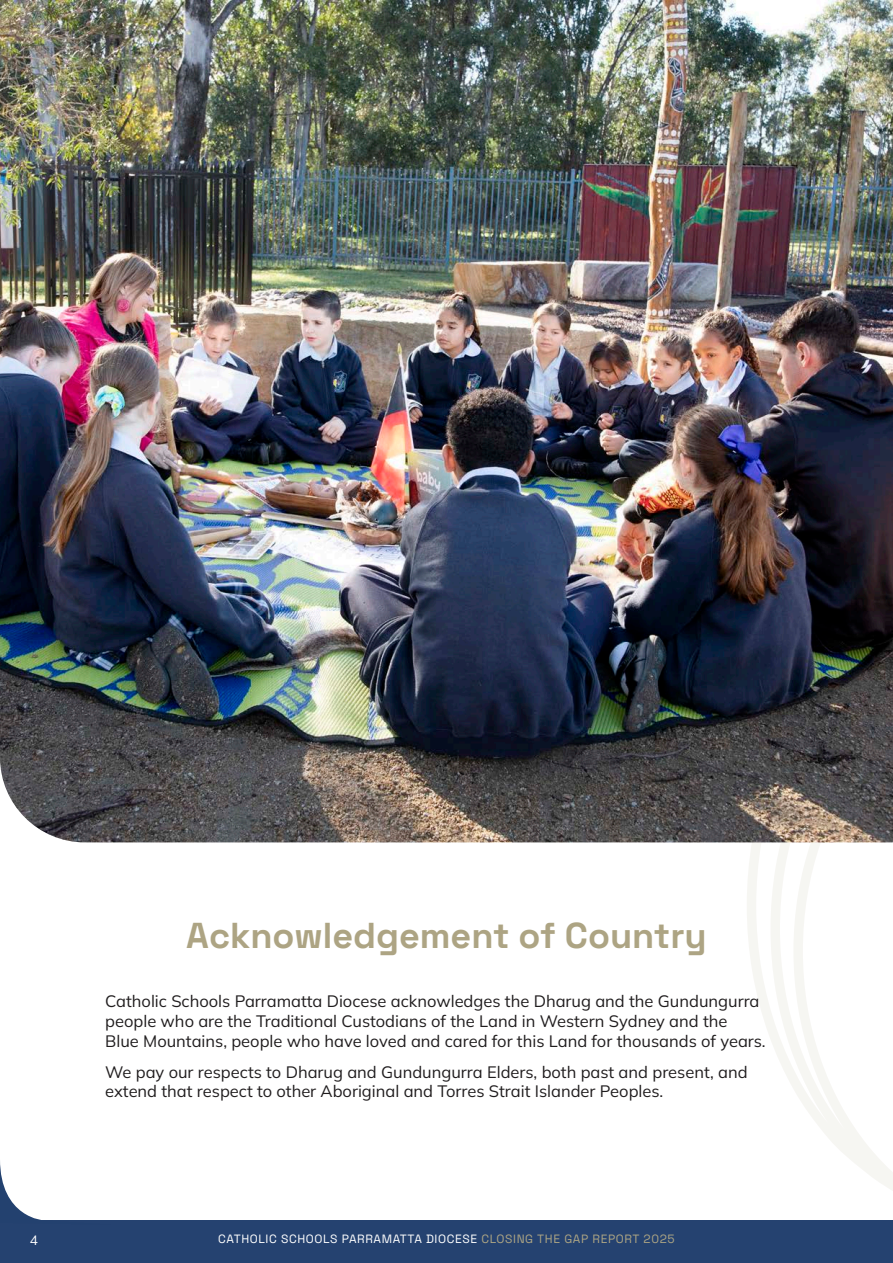
<style>
.page{position:relative;width:893px;height:1263px;background:#fff}
.page>*{position:absolute;margin:0;border:0;box-sizing:border-box;transform-origin:0 0}
.Subheading_3{font:300 36px "Space Grotesk";color:#ada483}
.Body_1{font:200 16.5px/19.8px "Mulish";color:#201d1e}
.t1{font:200 13.5px "Mulish";color:#fff}
.t2{font:300 12px "Space Grotesk";letter-spacing:.05em;color:#fff}
.s1{color:#ada584}
</style>
<div class="page">
<div style="left:0;top:1220px;width:893px;height:43px;background:#254270"></div>
<svg style="left:0;top:1162px;width:41px;height:58px"></svg>
<svg style="left:747px;top:842px;width:146px;height:349px"></svg>
<img style="left:0;top:0;width:893px;height:842px">
<p class="Subheading_3" style="left:186px;top:909px;width:522px">Acknowledgement of Country</p>
<p class="Body_1" style="left:105px;top:991px;width:662px">Catholic Schools Parramatta Diocese acknowledges the Dharug and the Gundungurra people who are the Traditional Custodians of the Land in Western Sydney and the<br>Blue Mountains, people who have loved and cared for this Land for thousands of years.</p>
<p class="Body_1" style="left:105px;top:1061px;width:644px">We pay our respects to Dharug and Gundungurra Elders, both past and present, and extend that respect to other Aboriginal and Torres Strait Islander Peoples.</p>
<p class="t1" style="left:30px;top:1231px;width:10px">4</p>
<p class="t2" style="left:218px;top:1230px;width:458px">CATHOLIC SCHOOLS PARRAMATTA DIOCESE <span class="s1">CLOSING THE GAP REPORT 2025</span></p>
</div>
